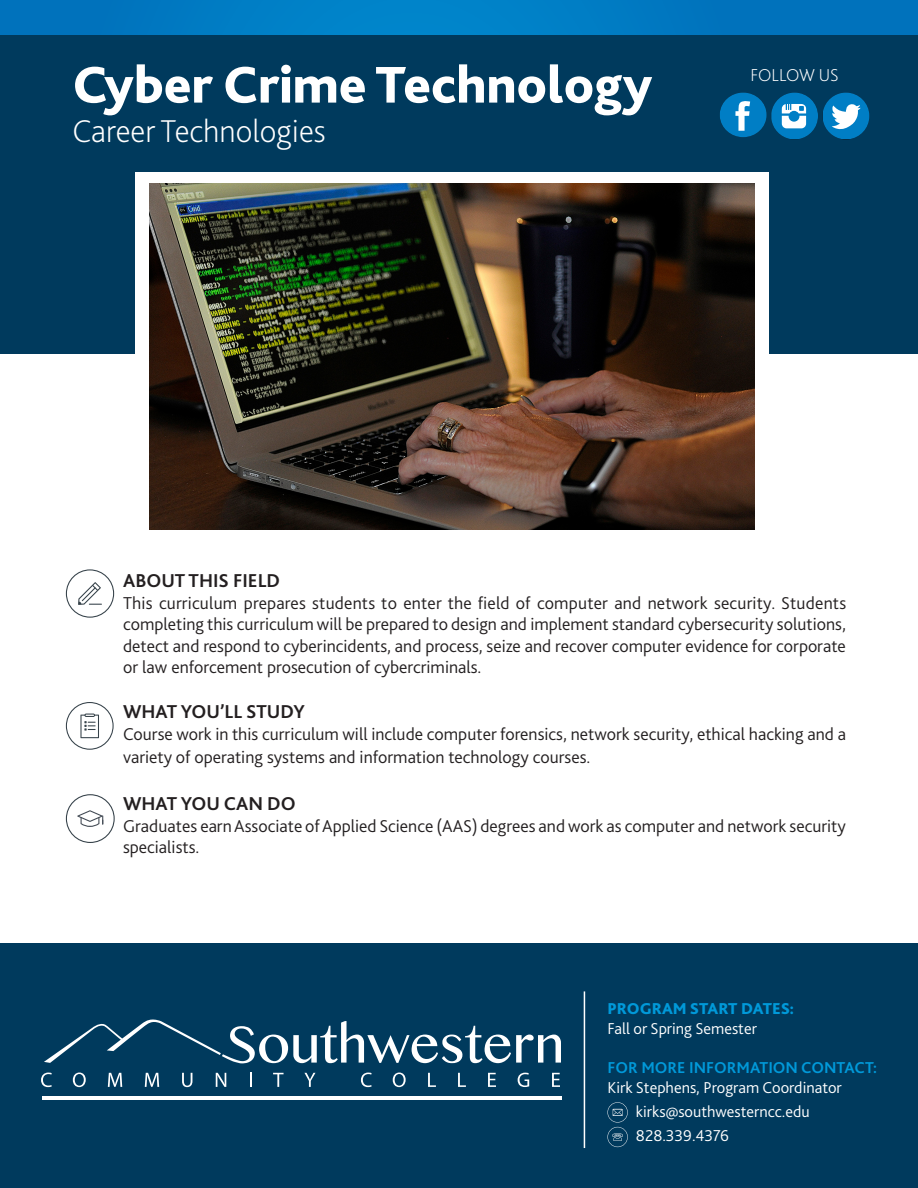
<style>
.page{position:relative;width:918px;height:1188px;background:#fff}
.page>*{position:absolute;margin:0;border:0;box-sizing:border-box;transform-origin:0 0}
.t1{font:800 54px "Bliss 2";color:#fff}
.t2{font:200 33px "Bliss 2";color:#fff}
.t3{font:700 19.5px "Bliss 2";color:#231f20}
.t4{font:300 18px/21.6px "Bliss 2";color:#231f20}
.t5{font:200 18px "Bliss 2";color:#fff}
.t6{font:300 16.5px "Bliss 2";color:#fff}
.t7{font:700 16.5px "Bliss 2";color:#0099d9}
.t8{font:800 16.5px "Bliss 2";color:#0099d9}
</style>
<div class="page">
<div style="left:0;top:0;width:918px;height:353px;background:#003a5d"></div>
<div style="left:0;top:0;width:918px;height:35px;background:#0079c1"></div>
<svg style="left:720px;top:93px;width:149px;height:46px"></svg>
<div style="left:0;top:944px;width:918px;height:244px;background:#003a5d"></div>
<div style="left:135px;top:172px;width:634px;height:323px;background:#fff"></div>
<img style="left:150px;top:184px;width:604px;height:345px">
<hr style="left:42px;top:1096px;width:519px;height:3px;background:#fff">
<svg style="left:41px;top:1073px;width:11px;height:14px"></svg>
<svg style="left:73px;top:1073px;width:13px;height:14px"></svg>
<svg style="left:108px;top:1073px;width:14px;height:14px"></svg>
<svg style="left:145px;top:1073px;width:14px;height:14px"></svg>
<svg style="left:182px;top:1073px;width:10px;height:14px"></svg>
<svg style="left:216px;top:1073px;width:10px;height:14px"></svg>
<svg style="left:250px;top:1073px;width:1px;height:14px"></svg>
<svg style="left:273px;top:1073px;width:11px;height:14px"></svg>
<svg style="left:304px;top:1073px;width:11px;height:14px"></svg>
<svg style="left:361px;top:1073px;width:11px;height:14px"></svg>
<svg style="left:393px;top:1073px;width:13px;height:14px"></svg>
<svg style="left:428px;top:1073px;width:8px;height:14px"></svg>
<svg style="left:458px;top:1073px;width:8px;height:14px"></svg>
<svg style="left:488px;top:1073px;width:8px;height:14px"></svg>
<svg style="left:518px;top:1073px;width:11px;height:14px"></svg>
<svg style="left:552px;top:1073px;width:8px;height:14px"></svg>
<svg style="left:44px;top:1020px;width:517px;height:44px"></svg>
<svg style="left:66px;top:569px;width:48px;height:49px"></svg>
<svg style="left:66px;top:702px;width:48px;height:48px"></svg>
<svg style="left:66px;top:794px;width:49px;height:49px"></svg>
<hr style="left:584px;top:991px;width:1px;height:157px;background:#fff">
<svg style="left:607px;top:1102px;width:21px;height:45px"></svg>
<p class="t1" style="left:72px;top:51px;width:581px">Cyber Crime Technology</p>
<p class="t2" style="left:72px;top:111px;width:255px">Career Technologies</p>
<p class="t5" style="left:751px;top:64px;width:90px">FOLLOW US</p>
<p class="t3" style="left:123px;top:568px;width:159px">ABOUT THIS FIELD</p>
<p class="t4" style="left:123px;top:591px;width:725px;text-align:justify">This curriculum prepares students to enter the field of computer and network security. Students completing this curriculum will be prepared to design and implement standard cybersecurity solutions, detect and respond to cyberincidents, and process, seize and recover computer evidence for corporate or law enforcement prosecution of cybercriminals.</p>
<p class="t3" style="left:123px;top:700px;width:183px">WHAT YOU’LL STUDY</p>
<p class="t4" style="left:123px;top:722px;width:724px;line-height:23.4px">Course work in this curriculum will include computer forensics, network security, ethical hacking and a variety of operating systems and information technology courses.</p>
<p class="t3" style="left:123px;top:792px;width:174px">WHAT YOU CAN DO</p>
<p class="t4" style="left:123px;top:815px;width:724px">Graduates earn Associate of Applied Science (AAS) degrees and work as computer and network security specialists.</p>
<p class="t8" style="left:607px;top:998px;width:188px">PROGRAM START DATES:</p>
<p class="t6" style="left:607px;top:1018px;width:151px">Fall or Spring Semester</p>
<p class="t7" style="left:607px;top:1058px;width:271px">FOR MORE INFORMATION CONTACT:</p>
<p class="t6" style="left:607px;top:1077px;width:236px">Kirk Stephens, Program Coordinator</p>
<p class="t6" style="left:636px;top:1101px;width:175px">kirks@southwesterncc.edu</p>
<p class="t6" style="left:636px;top:1125px;width:95px">828.339.4376</p>
</div>
